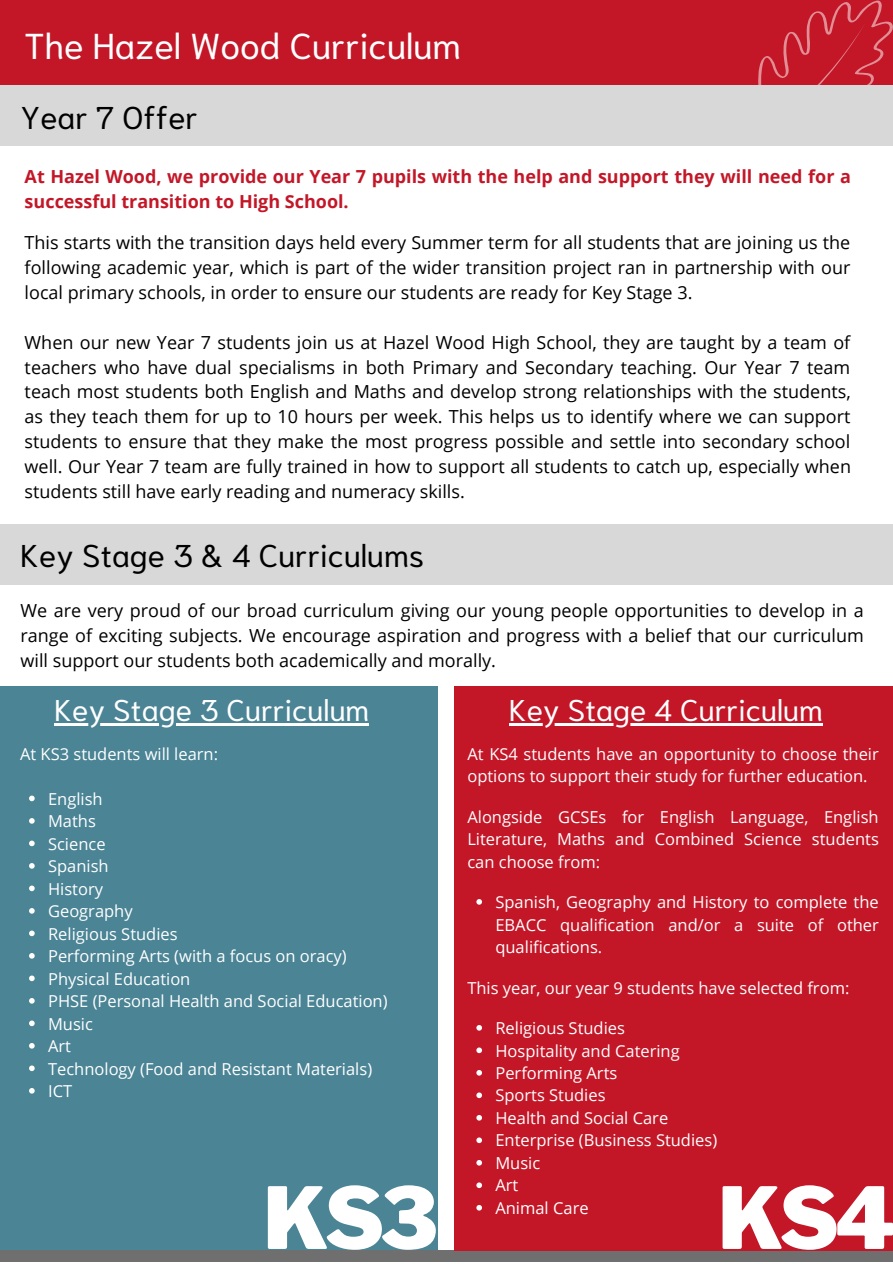
<style>
.page{position:relative;width:893px;height:1264px;background:#fff}
.page>*{position:absolute;margin:0;border:0;box-sizing:border-box;transform-origin:0 0}
.t1{font:900 84.6px "Libre Franklin";letter-spacing:-.045em;color:#fff}
.t2{font:36px "Niramit";color:#fff}
.t3{font:31.5px "Niramit";color:#000}
.t4{font:30px "Niramit";color:#fff}
.t5{font:18px/25px "Open Sans";color:#000;text-align:justify}
.t6{font:700 18px/25px "Open Sans";color:#c31728}
.t7{font:16.5px/22.5px "Open Sans";color:#fff;text-align:justify}
</style>
<div class="page">
<div style="left:0;top:0;width:892px;height:89px;background:#c31728"></div>
<svg style="left:758px;top:0;width:134px;height:85px"></svg>
<div style="left:0;top:85px;width:892px;height:61px;background:#d8d8d8"></div>
<div style="left:0;top:524px;width:892px;height:60px;background:#d8d8d8"></div>
<div style="left:0;top:685px;width:438px;height:565px;background:#4a8495"></div>
<div style="left:0;top:1250px;width:892px;height:12px;background:#6f6f70"></div>
<div style="left:454px;top:685px;width:438px;height:565px;background:#c31728"></div>
<svg style="left:29px;top:795px;width:6px;height:6px"></svg>
<svg style="left:29px;top:818px;width:6px;height:5px"></svg>
<svg style="left:29px;top:840px;width:6px;height:6px"></svg>
<svg style="left:29px;top:863px;width:6px;height:5px"></svg>
<svg style="left:29px;top:885px;width:6px;height:6px"></svg>
<svg style="left:29px;top:908px;width:6px;height:5px"></svg>
<svg style="left:29px;top:930px;width:6px;height:6px"></svg>
<svg style="left:29px;top:953px;width:6px;height:5px"></svg>
<svg style="left:29px;top:975px;width:6px;height:6px"></svg>
<svg style="left:29px;top:998px;width:6px;height:5px"></svg>
<svg style="left:29px;top:1020px;width:6px;height:6px"></svg>
<svg style="left:29px;top:1043px;width:6px;height:5px"></svg>
<svg style="left:29px;top:1065px;width:6px;height:6px"></svg>
<svg style="left:29px;top:1088px;width:6px;height:5px"></svg>
<svg style="left:476px;top:899px;width:6px;height:5px"></svg>
<svg style="left:476px;top:1025px;width:6px;height:5px"></svg>
<svg style="left:476px;top:1047px;width:6px;height:6px"></svg>
<svg style="left:476px;top:1070px;width:6px;height:5px"></svg>
<svg style="left:476px;top:1092px;width:6px;height:6px"></svg>
<svg style="left:476px;top:1115px;width:6px;height:5px"></svg>
<svg style="left:476px;top:1137px;width:6px;height:6px"></svg>
<svg style="left:476px;top:1160px;width:6px;height:5px"></svg>
<svg style="left:476px;top:1182px;width:6px;height:6px"></svg>
<svg style="left:476px;top:1205px;width:6px;height:5px"></svg>
<hr style="left:55px;top:723px;width:314px;height:2px;background:#fff">
<hr style="left:509px;top:723px;width:313px;height:2px;background:#fff">
<p class="t2" style="left:25px;top:19px;width:438px">The Hazel Wood Curriculum</p>
<p class="t3" style="left:21px;top:94px;width:179px">Year 7 Offer</p>
<p class="t6" style="left:25px;top:163px;width:827px">At Hazel Wood, we provide our Year 7 pupils with the help and support they will need for a successful transition to High School.</p>
<p class="t5" style="left:25px;top:229px;width:827px">This starts with the transition days held every Summer term for all students that are joining us the following academic year, which is part of the wider transition project ran in partnership with our local primary schools, in order to ensure our students are ready for Key Stage 3.</p>
<p class="t5" style="left:25px;top:329px;width:827px">When our new Year 7 students join us at Hazel Wood High School, they are taught by a team of teachers who have dual specialisms in both Primary and Secondary teaching. Our Year 7 team teach most students both English and Maths and develop strong relationships with the students, as they teach them for up to 10 hours per week. This helps us to identify where we can support students to ensure that they make the most progress possible and settle into secondary school well. Our Year 7 team are fully trained in how to support all students to catch up, especially when students still have early reading and numeracy skills.</p>
<p class="t3" style="left:21px;top:532px;width:405px">Key Stage 3 &amp; 4 Curriculums</p>
<p class="t5" style="left:21px;top:598px;width:844px">We are very proud of our broad curriculum giving our young people opportunities to develop in a range of exciting subjects. We encourage aspiration and progress with a belief that our curriculum will support our students both academically and morally.</p>
<p class="t4" style="left:55px;top:688px;width:316px">Key Stage 3 Curriculum</p>
<p class="t4" style="left:509px;top:688px;width:315px">Key Stage 4 Curriculum</p>
<p class="t7" style="left:20px;top:742px;width:199px">At KS3 students will learn:</p>
<p class="t7" style="left:467px;top:742px;width:413px">At KS4 students have an opportunity to choose their options to support their study for further education.</p>
<p class="t7" style="left:467px;top:805px;width:413px">Alongside GCSEs for English Language, English Literature, Maths and Combined Science students can choose from:</p>
<p class="t7" style="left:48px;top:787px;width:56px">English</p>
<p class="t7" style="left:48px;top:809px;width:49px">Maths</p>
<p class="t7" style="left:48px;top:832px;width:59px">Science</p>
<p class="t7" style="left:48px;top:854px;width:62px">Spanish</p>
<p class="t7" style="left:48px;top:876px;width:56px">History</p>
<p class="t7" style="left:48px;top:899px;width:86px">Geography</p>
<p class="t7" style="left:48px;top:921px;width:131px">Religious Studies</p>
<p class="t7" style="left:48px;top:944px;width:300px">Performing Arts (with a focus on oracy)</p>
<p class="t7" style="left:48px;top:966px;width:144px">Physical Education</p>
<p class="t7" style="left:48px;top:989px;width:341px">PHSE (Personal Health and Social Education)</p>
<p class="t7" style="left:48px;top:1011px;width:46px">Music</p>
<p class="t7" style="left:48px;top:1034px;width:24px">Art</p>
<p class="t7" style="left:48px;top:1056px;width:325px">Technology (Food and Resistant Materials)</p>
<p class="t7" style="left:48px;top:1079px;width:26px">ICT</p>
<p class="t7" style="left:495px;top:890px;width:385px">Spanish, Geography and History to complete the EBACC qualification and/or a suite of other qualifications.</p>
<p class="t7" style="left:467px;top:975px;width:383px">This year, our year 9 students have selected from:</p>
<p class="t7" style="left:495px;top:1016px;width:131px">Religious Studies</p>
<p class="t7" style="left:495px;top:1038px;width:186px">Hospitality and Catering</p>
<p class="t7" style="left:495px;top:1061px;width:123px">Performing Arts</p>
<p class="t7" style="left:495px;top:1083px;width:112px">Sports Studies</p>
<p class="t7" style="left:495px;top:1106px;width:174px">Health and Social Care</p>
<p class="t7" style="left:495px;top:1128px;width:223px">Enterprise (Business Studies)</p>
<p class="t7" style="left:495px;top:1151px;width:46px">Music</p>
<p class="t7" style="left:495px;top:1173px;width:24px">Art</p>
<p class="t7" style="left:495px;top:1196px;width:95px">Animal Care</p>
<p class="t1" style="left:263px;top:1167px;width:176px">KS3</p>
<p class="t1" style="left:718px;top:1167px;width:179px">KS4</p>
</div>
